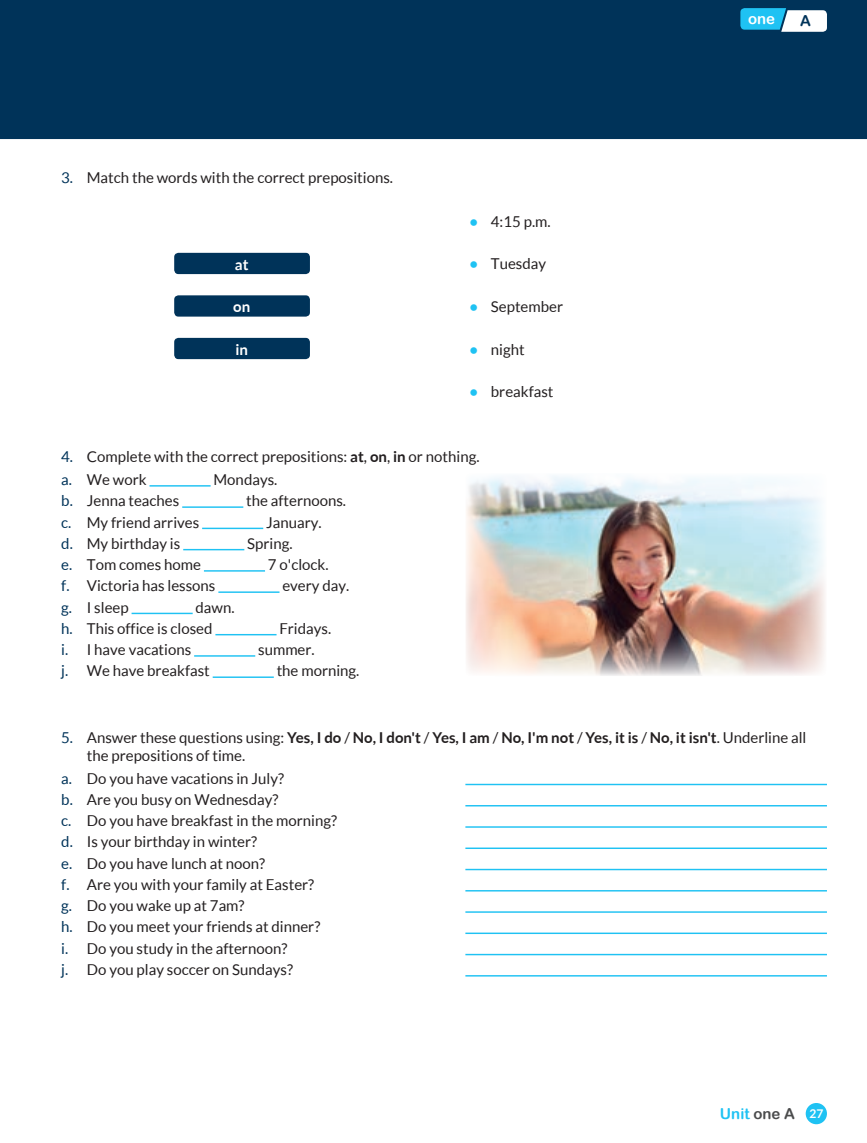
<style>
.page{position:relative;width:867px;height:1143px;background:#fff}
.page>*{position:absolute;margin:0;border:0;box-sizing:border-box;transform-origin:0 0}
.t1{font:15px/21.3px "Lato";color:#231f20}
.t2{font:15px "Arial Rounded MT Bold";color:#1fc2f3}
.t3{font:700 15px "Lato";color:#fff}
.t4{font:15px "Arial Rounded MT Bold";color:#fff}
.t5{font:15px "Arial Rounded MT Bold";color:#003359}
.t6{font:700 12px "Lato";color:#fff}
.s1{color:#003359}
.s2{font-weight:700;color:#1fc2f3}
.s3{font-weight:700}
.s4{color:#4b4c4d}
</style>
<div class="page">
<div style="left:0;top:0;width:867px;height:139px;background:#003359"></div>
<div style="left:805px;top:1103px;width:22px;height:21px;background:#1fc2f3;border-radius:50%"></div>
<svg style="left:740px;top:8px;width:87px;height:24px"></svg>
<div style="left:174px;top:253px;width:136px;height:21px;background:#003359;border-radius:4px"></div>
<div style="left:174px;top:295px;width:136px;height:22px;background:#003359;border-radius:4px"></div>
<div style="left:174px;top:338px;width:136px;height:21px;background:#003359;border-radius:4px"></div>
<hr style="left:465px;top:784px;width:362px;height:1px;background:#1fc2f3">
<hr style="left:465px;top:805px;width:362px;height:1px;background:#1fc2f3">
<hr style="left:465px;top:826px;width:362px;height:2px;background:#1fc2f3">
<hr style="left:465px;top:848px;width:362px;height:1px;background:#1fc2f3">
<hr style="left:465px;top:869px;width:362px;height:1px;background:#1fc2f3">
<hr style="left:465px;top:890px;width:362px;height:2px;background:#1fc2f3">
<hr style="left:465px;top:911px;width:362px;height:2px;background:#1fc2f3">
<hr style="left:465px;top:933px;width:362px;height:1px;background:#1fc2f3">
<hr style="left:465px;top:954px;width:362px;height:1px;background:#1fc2f3">
<hr style="left:465px;top:975px;width:362px;height:2px;background:#1fc2f3">
<hr style="left:149px;top:485px;width:62px;height:2px;background:#1fc2f3">
<hr style="left:182px;top:506px;width:61px;height:2px;background:#1fc2f3">
<hr style="left:202px;top:528px;width:61px;height:1px;background:#1fc2f3">
<hr style="left:183px;top:549px;width:61px;height:1px;background:#1fc2f3">
<hr style="left:204px;top:570px;width:61px;height:2px;background:#1fc2f3">
<hr style="left:218px;top:591px;width:61px;height:2px;background:#1fc2f3">
<hr style="left:132px;top:613px;width:61px;height:1px;background:#1fc2f3">
<hr style="left:215px;top:634px;width:61px;height:1px;background:#1fc2f3">
<hr style="left:194px;top:655px;width:61px;height:2px;background:#1fc2f3">
<hr style="left:213px;top:676px;width:61px;height:2px;background:#1fc2f3">
<img style="left:466px;top:475px;width:359px;height:201px">
<p class="t1" style="left:61px;top:167px;width:333px"><span class="s1">3.</span> Match the words with the correct prepositions.</p>
<p class="t3" style="left:235px;top:255px;width:15px">at</p>
<p class="t3" style="left:233px;top:298px;width:19px">on</p>
<p class="t3" style="left:235px;top:340px;width:14px">in</p>
<p class="t1" style="left:469px;top:211px;width:82px"><span class="s2">•</span> 4:15 p.m.</p>
<p class="t1" style="left:469px;top:253px;width:78px"><span class="s2">•</span> Tuesday</p>
<p class="t1" style="left:469px;top:296px;width:95px"><span class="s2">•</span> September</p>
<p class="t1" style="left:469px;top:338px;width:57px"><span class="s2">•</span> night</p>
<p class="t1" style="left:469px;top:381px;width:85px"><span class="s2">•</span> breakfast</p>
<p class="t1" style="left:61px;top:445px;width:420px;line-height:22.8px"><span class="s1">4.</span> Complete with the correct prepositions: <span class="s3">at</span>, <span class="s3">on</span>, <span class="s3">in</span> or nothing. <span class="s1">a.</span> We work</p>
<p class="t1" style="left:213px;top:469px;width:65px">Mondays.</p>
<p class="t1" style="left:61px;top:490px;width:119px"><span class="s1">b.</span> Jenna teaches</p>
<p class="t1" style="left:246px;top:490px;width:101px">the afternoons.</p>
<p class="t1" style="left:61px;top:511px;width:139px"><span class="s1">c.</span> My friend arrives</p>
<p class="t1" style="left:266px;top:511px;width:57px">January.</p>
<p class="t1" style="left:61px;top:533px;width:121px"><span class="s1">d.</span> My birthday is</p>
<p class="t1" style="left:247px;top:533px;width:47px">Spring.</p>
<p class="t1" style="left:61px;top:554px;width:141px"><span class="s1">e.</span> Tom comes home</p>
<p class="t1" style="left:268px;top:554px;width:62px">7 o'clock.</p>
<p class="t1" style="left:61px;top:575px;width:156px"><span class="s1">f.</span> Victoria has lessons</p>
<p class="t1" style="left:282px;top:575px;width:68px">every day.</p>
<p class="t1" style="left:61px;top:596px;width:69px"><span class="s1">g.</span> I sleep</p>
<p class="t1" style="left:61px;top:596px;width:175px;text-indent:134px">dawn. <span class="s1">h.</span> This office is closed</p>
<p class="t1" style="left:279px;top:618px;width:53px">Fridays.</p>
<p class="t1" style="left:61px;top:639px;width:131px"><span class="s1">i.</span> I have vacations</p>
<p class="t1" style="left:258px;top:639px;width:58px">summer.</p>
<p class="t1" style="left:61px;top:660px;width:150px"><span class="s1">j.</span> We have breakfast</p>
<p class="t1" style="left:277px;top:660px;width:84px">the morning.</p>
<p class="t4" style="left:748px;top:10px;width:29px">one</p>
<p class="t5" style="left:800px;top:12px;width:12px">A</p>
<p class="t1" style="left:87px;top:728px;width:721px;line-height:18px;text-indent:-26px"><span class="s1">5.</span> Answer these questions using: <span class="s3">Yes, I do</span> / <span class="s3">No, I don't</span> / <span class="s3">Yes, I am</span> / <span class="s3">No, I'm not</span> / <span class="s3">Yes, it is</span> / <span class="s3">No, it isn't</span>. Underline all the prepositions of time.</p>
<p class="t1" style="left:61px;top:768px;width:277px"><span class="s1">a.</span> Do you have vacations in July?<br><span class="s1">b.</span> Are you busy on Wednesday?<br><span class="s1">c.</span> Do you have breakfast in the morning? <span class="s1">d.</span> Is your birthday in winter?<br><span class="s1">e.</span> Do you have lunch at noon?<br><span class="s1">f.</span> Are you with your family at Easter?<br><span class="s1">g.</span> Do you wake up at 7am?<br><span class="s1">h.</span> Do you meet your friends at dinner?<br><span class="s1">i.</span> Do you study in the afternoon?<br><span class="s1">j.</span> Do you play soccer on Sundays?</p>
<p class="t2" style="left:720px;top:1104px;width:77px">Unit <span class="s4">one A</span></p>
<p class="t6" style="left:809px;top:1107px;width:15px">27</p>
</div>
